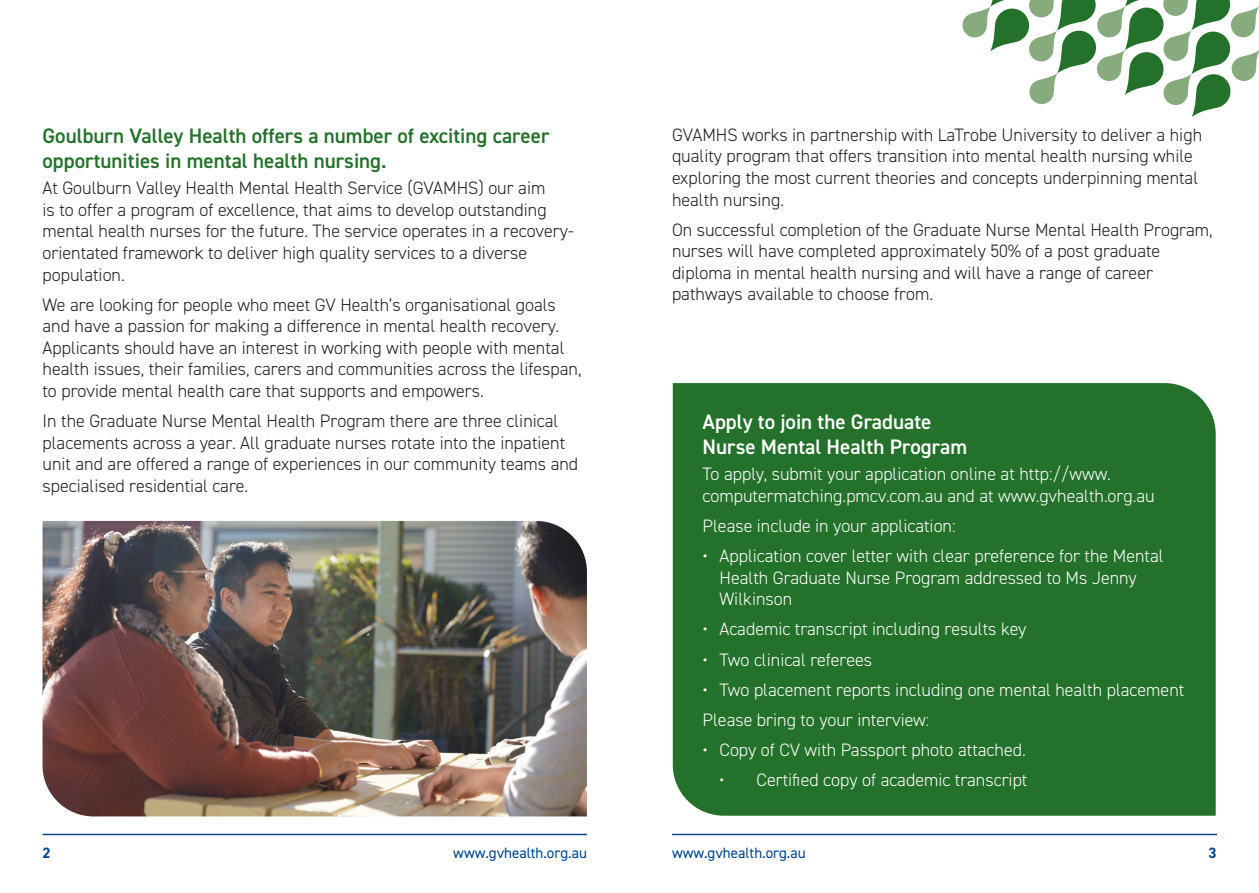
<style>
.page{position:relative;width:1259px;height:893px;background:#fff}
.page>*{position:absolute;margin:0;border:0;box-sizing:border-box;transform-origin:0 0}
.t1{font:600 21px/25.2px "DIN2014";color:#23712a}
.t2{font:600 21px/25.2px "DIN2014";color:#fff}
.t3{font:300 18px/21.6px "DIN2014";color:#231f20}
.t4{font:300 18px/21.6px "DIN2014";color:#fff}
.t5{font:15px "DIN2014";color:#01468c}
.t6{font:700 15px "DIN2014";color:#01468c}
</style>
<div class="page">
<hr style="left:43px;top:834px;width:544px;height:1px;background:#01468c">
<hr style="left:672px;top:834px;width:545px;height:1px;background:#01468c">
<div style="left:673px;top:383px;width:542px;height:433px;background:#23712a"></div>
<svg style="left:962px;top:0;width:297px;height:117px"></svg>
<img style="left:43px;top:521px;width:544px;height:295px">
<p class="t3" style="left:672px;top:124px;width:531px">GVAMHS works in partnership with LaTrobe University to deliver a high quality program that offers transition into mental health nursing while exploring the most current theories and concepts underpinning mental health nursing.</p>
<p class="t3" style="left:672px;top:219px;width:542px">On successful completion of the Graduate Nurse Mental Health Program, nurses will have completed approximately 50% of a post graduate diploma in mental health nursing and will have a range of career pathways available to choose from.</p>
<p class="t1" style="left:43px;top:123px;width:508px">Goulburn Valley Health offers a number of exciting career opportunities in mental health nursing.</p>
<p class="t3" style="left:43px;top:177px;width:533px">At Goulburn Valley Health Mental Health Service (GVAMHS) our aim<br>is to offer a program of excellence, that aims to develop outstanding mental health nurses for the future. The service operates in a recovery&shy;orientated framework to deliver high quality services to a diverse population.</p>
<p class="t3" style="left:43px;top:294px;width:540px">We are looking for people who meet GV Health’s organisational goals and have a passion for making a difference in mental health recovery.<br>Applicants should have an interest in working with people with mental health issues, their families, carers and communities across the lifespan, to provide mental health care that supports and empowers.</p>
<p class="t3" style="left:43px;top:410px;width:537px">In the Graduate Nurse Mental Health Program there are three clinical placements across a year. All graduate nurses rotate into the inpatient unit and are offered a range of experiences in our community teams and specialised residential care.</p>
<p class="t2" style="left:702px;top:409px;width:266px">Apply to join the Graduate<br>Nurse Mental Health Program</p>
<p class="t4" style="left:702px;top:463px;width:454px">To apply, submit your application online at http://www. computermatching.pmcv.com.au and at www.gvhealth.org.au</p>
<p class="t4" style="left:702px;top:515px;width:255px">Please include in your application:</p>
<p class="t4" style="left:719px;top:545px;width:445px;text-indent:-17px">• Application cover letter with clear preference for the Mental<br>Health Graduate Nurse Program addressed to Ms Jenny<br>Wilkinson</p>
<p class="t4" style="left:702px;top:618px;width:325px">• Academic transcript including results key</p>
<p class="t4" style="left:702px;top:649px;width:171px">• Two clinical referees</p>
<p class="t4" style="left:702px;top:679px;width:483px">• Two placement reports including one mental health placement</p>
<p class="t4" style="left:702px;top:709px;width:228px">Please bring to your interview:</p>
<p class="t4" style="left:702px;top:739px;width:325px">• Copy of CV with Passport photo attached.</p>
<p class="t4" style="left:719px;top:769px;width:310px">• Certified copy of academic transcript</p>
<p class="t6" style="left:43px;top:843px;width:10px">2</p>
<p class="t5" style="left:453px;top:843px;width:135px">www.gvhealth.org.au</p>
<p class="t5" style="left:672px;top:843px;width:135px">www.gvhealth.org.au</p>
<p class="t6" style="left:1208px;top:843px;width:10px">3</p>
</div>
